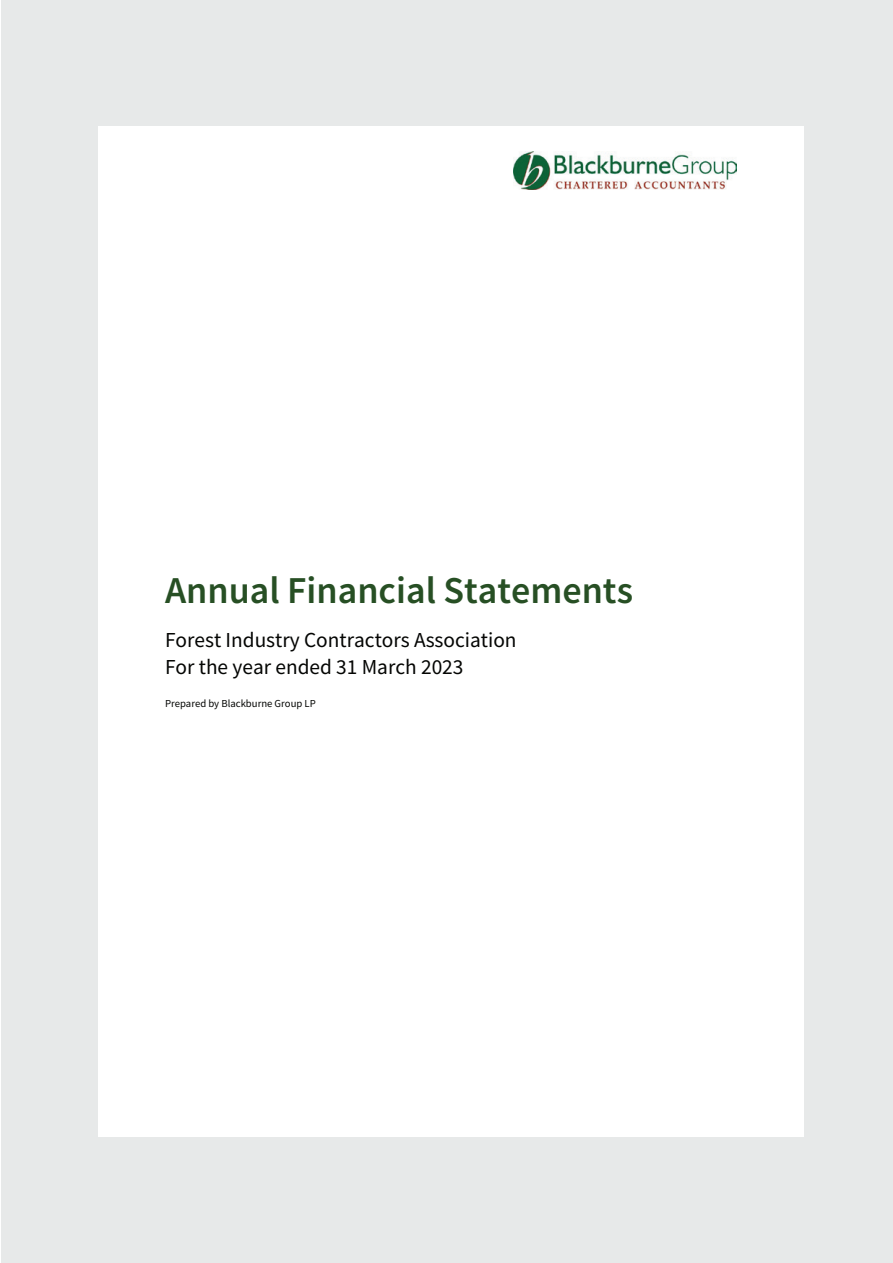
<style>
.page{position:relative;width:893px;height:1263px;background:#fff}
.page>*{position:absolute;margin:0;border:0;box-sizing:border-box;transform-origin:0 0}
.t1{font:600 37.95px "Source Sans Pro";color:#274f24}
.t2{font:21.3px/26.1px "Source Sans Pro";color:#040503}
.t3{font:10.65px "Source Sans Pro";color:#040503}
</style>
<div class="page">
<div style="left:2px;top:0;width:891px;height:1263px;background:#e7e9e9"></div>
<div style="left:98px;top:126px;width:706px;height:1011px;background:#fff"></div>
<img style="left:513px;top:151px;width:223px;height:38px">
<h1 class="t1" style="left:165px;top:566px;width:469px">Annual Financial Statements</h1>
<p class="t2" style="left:165px;top:627px;width:353px">Forest Industry Contractors Association<br>For the year ended 31 March 2023</p>
<p class="t3" style="left:165px;top:696px;width:152px">Prepared by Blackburne Group LP</p>
</div>
